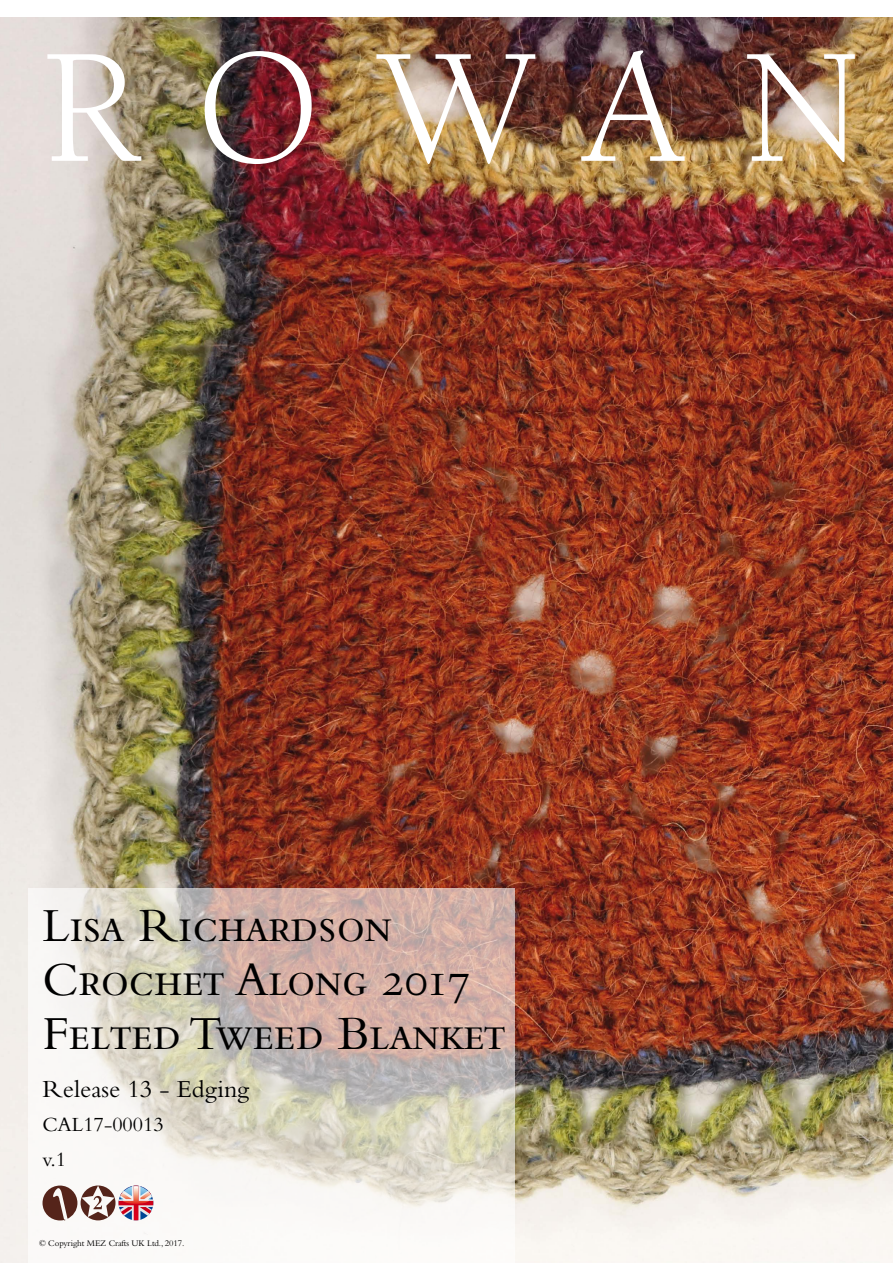
<style>
.page{position:relative;width:893px;height:1263px;background:#fff}
.page>*{position:absolute;margin:0;border:0;box-sizing:border-box;transform-origin:0 0}
.t1{font:167.85px "Berkeley Std";letter-spacing:.34em;color:#fff}
.t2{font:49.5px/54px "Bembo Std";letter-spacing:-.02em;color:#000}
.t3{font:25.5px "Bembo Std";color:#000}
.t4{font:21px/34.5px "Bembo Std";color:#000}
.t5{font:9px "Bembo Std";letter-spacing:-.01em;color:#000}
</style>
<div class="page">
<img style="left:0;top:17px;width:893px;height:1246px">
<svg style="left:28px;top:889px;width:486px;height:374px"></svg>
<svg style="left:43px;top:1182px;width:110px;height:38px"></svg>
<h1 class="t1" style="left:43px;top:18px;width:822px">ROWAN</h1>
<p class="t2" style="left:43px;top:898px;width:465px">Lisa Richardson<br>Crochet Along 2017<br>Felted Tweed Blanket</p>
<p class="t3" style="left:43px;top:1074px;width:208px">Release 13 - Edging</p>
<p class="t4" style="left:43px;top:1107px;width:123px">CAL17-00013 v.1</p>
<p class="t5" style="left:39px;top:1237px;width:147px">© Copyright MEZ Crafts UK Ltd., 2017.</p>
</div>
